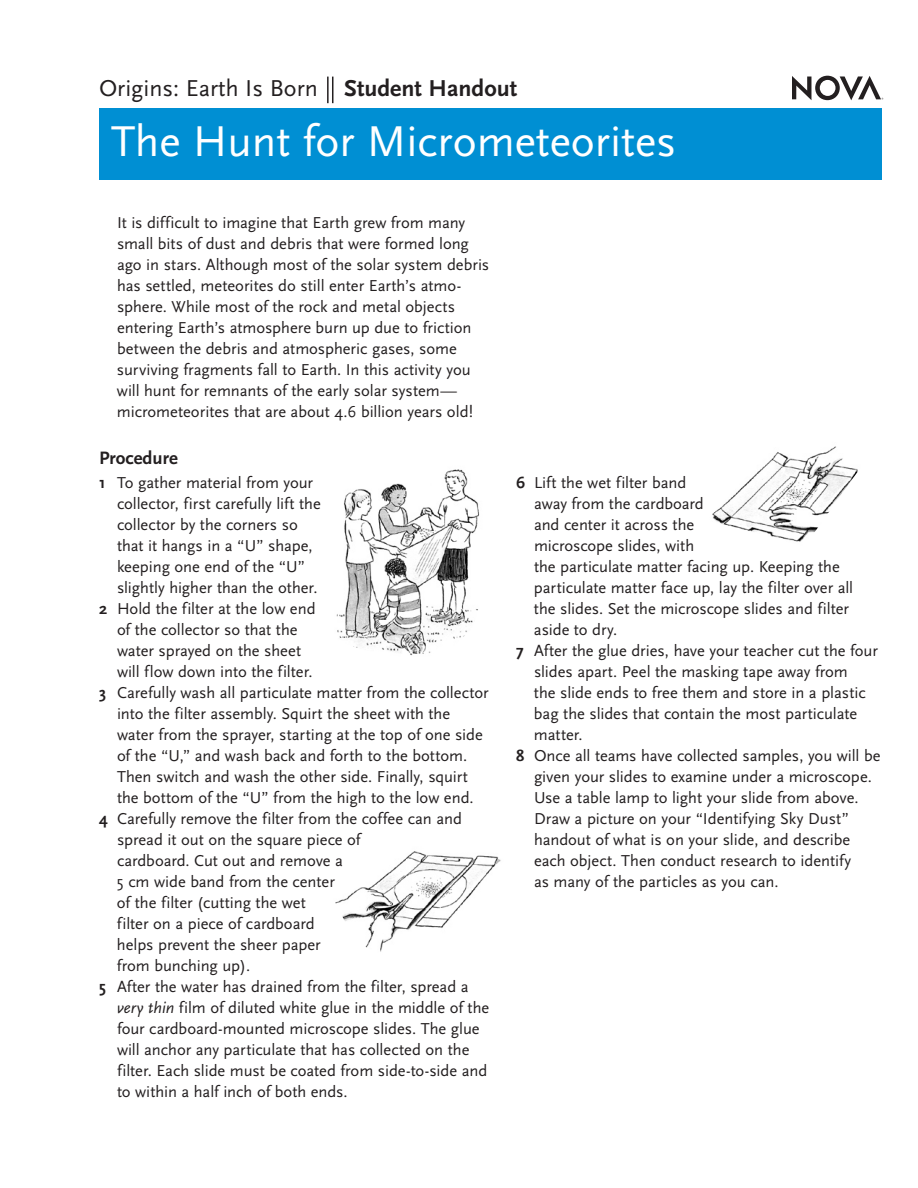
<style>
.page{position:relative;width:918px;height:1188px;background:#fff}
.page>*{position:absolute;margin:0;border:0;box-sizing:border-box;transform-origin:0 0}
.t1{font:45px "Scala Sans";color:#fff}
.t2{font:24px "Scala Sans";color:#231f20}
.t3{font:700 18.75px "Scala Sans";color:#231f20}
.t4{font:16.5px/21px "Scala Sans";letter-spacing:-.005em;color:#231f20}
.s1{font-weight:700}
.s2{font-style:italic}
</style>
<div class="page">
<div style="left:99px;top:108px;width:783px;height:71px;background:#008fd3"></div>
<svg style="left:792px;top:76px;width:91px;height:24px"></svg>
<hr style="left:327px;top:77px;width:2px;height:26px;background:#231f20">
<svg style="left:332px;top:77px;width:1px;height:26px"></svg>
<img style="left:335px;top:851px;width:166px;height:101px">
<img style="left:712px;top:446px;width:146px;height:96px">
<img style="left:336px;top:469px;width:144px;height:187px">
<h2 class="t2" style="left:99px;top:75px;width:420px">Origins: Earth Is Born <span class="s1">Student Handout</span></h2>
<h1 class="t1" style="left:111px;top:117px;width:567px">The Hunt for Micrometeorites</h1>
<p class="t4" style="left:117px;top:213px;width:374px">It is difficult to imagine that Earth grew from many small bits of dust and debris that were formed long ago in stars. Although most of the solar system debris has settled, meteorites do still enter Earth’s atmo&shy;sphere. While most of the rock and metal objects entering Earth’s atmosphere burn up due to friction between the debris and atmospheric gases, some surviving fragments fall to Earth. In this activity you will hunt for remnants of the early solar system— micrometeorites that are about 4.6 billion years old!</p>
<p class="t3" style="left:99px;top:448px;width:80px">Procedure</p>
<p class="t4" style="left:99px;top:472px;width:216px"><span class="s1">1</span> To gather material from your</p>
<p class="t4" style="left:117px;top:493px;width:205px">collector, first carefully lift the</p>
<p class="t4" style="left:117px;top:514px;width:182px">collector by the corners so</p>
<p class="t4" style="left:117px;top:535px;width:197px">that it hangs in a “U” shape,</p>
<p class="t4" style="left:117px;top:556px;width:190px">keeping one end of the “U”</p>
<p class="t4" style="left:117px;top:577px;width:202px">slightly higher than the other.</p>
<p class="t4" style="left:99px;top:598px;width:218px"><span class="s1">2</span> Hold the filter at the low end</p>
<p class="t4" style="left:117px;top:619px;width:182px">of the collector so that the</p>
<p class="t4" style="left:117px;top:640px;width:186px">water sprayed on the sheet</p>
<p class="t4" style="left:117px;top:661px;width:197px">will flow down into the filter.</p>
<p class="t4" style="left:99px;top:682px;width:391px"><span class="s1">3</span> Carefully wash all particulate matter from the collector</p>
<p class="t4" style="left:117px;top:703px;width:335px">into the filter assembly. Squirt the sheet with the</p>
<p class="t4" style="left:117px;top:724px;width:367px">water from the sprayer, starting at the top of one side</p>
<p class="t4" style="left:117px;top:745px;width:352px">of the “U,” and wash back and forth to the bottom.</p>
<p class="t4" style="left:117px;top:766px;width:353px">Then switch and wash the other side. Finally, squirt</p>
<p class="t4" style="left:117px;top:787px;width:358px">the bottom of the “U” from the high to the low end.</p>
<p class="t4" style="left:99px;top:808px;width:364px"><span class="s1">4</span> Carefully remove the filter from the coffee can and</p>
<p class="t4" style="left:117px;top:829px;width:245px">spread it out on the square piece of</p>
<p class="t4" style="left:117px;top:850px;width:228px">cardboard. Cut out and remove a</p>
<p class="t4" style="left:117px;top:871px;width:219px">5 cm wide band from the center</p>
<p class="t4" style="left:117px;top:892px;width:190px">of the filter (cutting the wet</p>
<p class="t4" style="left:117px;top:913px;width:199px">filter on a piece of cardboard</p>
<p class="t4" style="left:117px;top:934px;width:205px">helps prevent the sheer paper</p>
<p class="t4" style="left:117px;top:955px;width:135px">from bunching up).</p>
<p class="t4" style="left:99px;top:976px;width:371px"><span class="s1">5</span> After the water has drained from the filter, spread a</p>
<p class="t4" style="left:117px;top:997px;width:374px"><span class="s2">very thin</span> film of diluted white glue in the middle of the</p>
<p class="t4" style="left:117px;top:1018px;width:364px">four cardboard-mounted microscope slides. The glue</p>
<p class="t4" style="left:117px;top:1039px;width:354px">will anchor any particulate that has collected on the</p>
<p class="t4" style="left:117px;top:1060px;width:372px">filter. Each slide must be coated from side-to-side and</p>
<p class="t4" style="left:117px;top:1081px;width:232px">to within a half inch of both ends.</p>
<p class="t4" style="left:516px;top:472px;width:172px"><span class="s1">6</span> Lift the wet filter band</p>
<p class="t4" style="left:534px;top:493px;width:171px">away from the cardboard</p>
<p class="t4" style="left:534px;top:514px;width:162px">and center it across the</p>
<p class="t4" style="left:534px;top:535px;width:162px">microscope slides, with</p>
<p class="t4" style="left:534px;top:556px;width:307px">the particulate matter facing up. Keeping the</p>
<p class="t4" style="left:534px;top:577px;width:321px">particulate matter face up, lay the filter over all</p>
<p class="t4" style="left:534px;top:598px;width:317px">the slides. Set the microscope slides and filter</p>
<p class="t4" style="left:534px;top:619px;width:85px">aside to dry.</p>
<p class="t4" style="left:516px;top:640px;width:363px"><span class="s1">7</span> After the glue dries, have your teacher cut the four</p>
<p class="t4" style="left:534px;top:661px;width:315px">slides apart. Peel the masking tape away from</p>
<p class="t4" style="left:534px;top:682px;width:333px">the slide ends to free them and store in a plastic</p>
<p class="t4" style="left:534px;top:703px;width:325px">bag the slides that contain the most particulate</p>
<p class="t4" style="left:534px;top:724px;width:50px">matter.</p>
<p class="t4" style="left:516px;top:745px;width:366px"><span class="s1">8</span> Once all teams have collected samples, you will be</p>
<p class="t4" style="left:534px;top:766px;width:339px">given your slides to examine under a microscope.</p>
<p class="t4" style="left:534px;top:787px;width:326px">Use a table lamp to light your slide from above.</p>
<p class="t4" style="left:534px;top:808px;width:316px">Draw a picture on your “Identifying Sky Dust”</p>
<p class="t4" style="left:534px;top:829px;width:318px">handout of what is on your slide, and describe</p>
<p class="t4" style="left:534px;top:850px;width:319px">each object. Then conduct research to identify</p>
<p class="t4" style="left:534px;top:871px;width:246px">as many of the particles as you can.</p>
</div>
